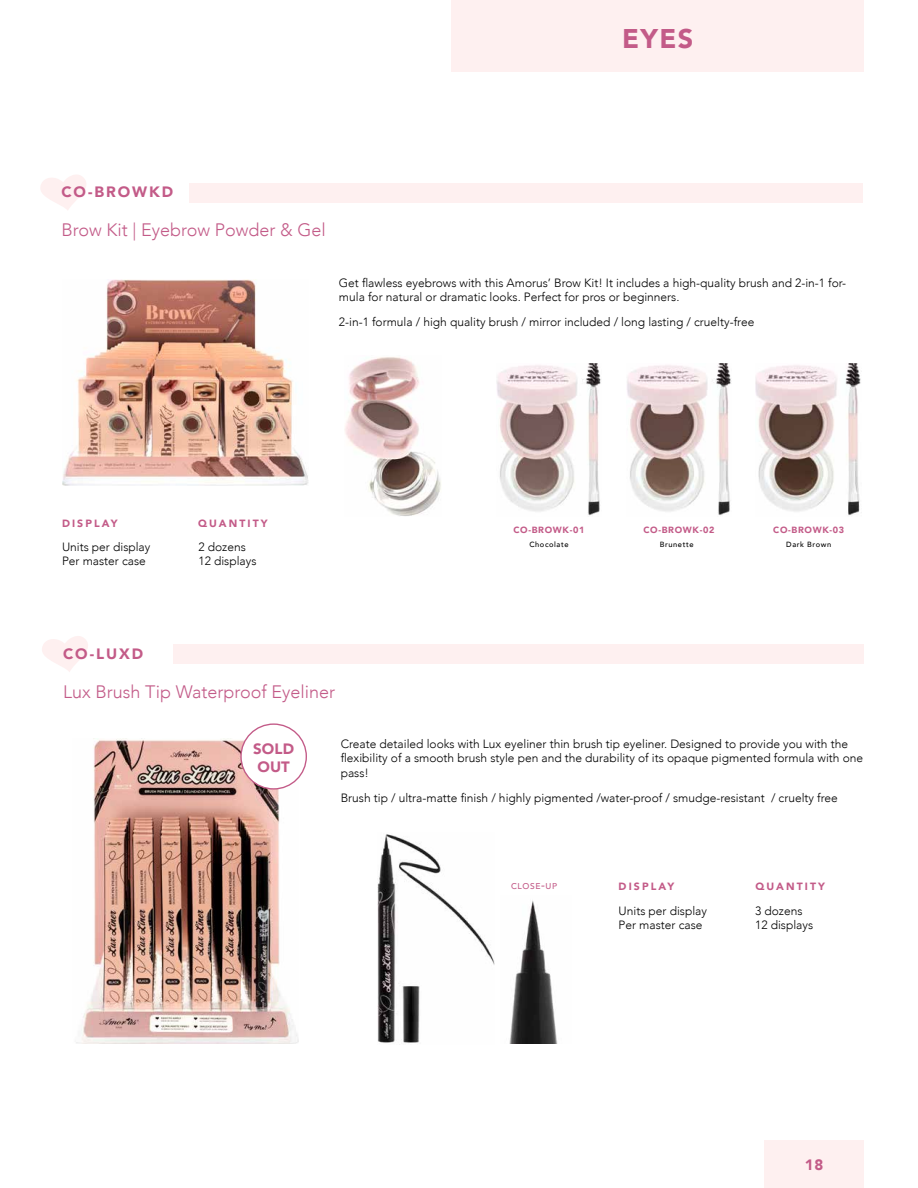
<style>
.page{position:relative;width:918px;height:1188px;background:#fff}
.page>*{position:absolute;margin:0;border:0;box-sizing:border-box;transform-origin:0 0}
.t1{font:900 27px "Avenir";color:#c35b88}
.t2{font:300 18px "Avenir";color:#c35b88}
.t3{font:900 15px/18px "Avenir";letter-spacing:.13em;color:#c35b88}
.t4{font:300 12px/14.4px "Avenir";color:#000}
.t5{font:900 10.5px "Avenir";letter-spacing:.2em;color:#c35b88}
.t6{font:900 9px "Avenir";letter-spacing:.075em;color:#c35b88}
.t7{font:500 8.4px "Avenir";letter-spacing:.07em;color:#c35b88}
.t8{font:500 7.5px "Avenir";letter-spacing:.075em;color:#000}
.s1{font-size:12px}
</style>
<div class="page">
<div style="left:764px;top:1141px;width:100px;height:47px;background:#fef0f0"></div>
<div style="left:451px;top:0;width:413px;height:72px;background:#fef0f0"></div>
<div style="left:174px;top:645px;width:690px;height:19px;background:#fef0f0"></div>
<svg style="left:42px;top:636px;width:46px;height:36px"></svg>
<img style="left:76px;top:739px;width:223px;height:304px">
<img style="left:377px;top:834px;width:118px;height:209px">
<img style="left:509px;top:900px;width:49px;height:143px">
<div style="left:241px;top:724px;width:65px;height:65px;background:#fff;border-radius:50%"></div>
<div style="left:240px;top:723px;width:67px;height:67px;border:1px solid #c35b88;border-radius:50%"></div>
<svg style="left:40px;top:175px;width:46px;height:35px"></svg>
<div style="left:189px;top:183px;width:673px;height:19px;background:#fef0f0"></div>
<img style="left:62px;top:280px;width:246px;height:205px">
<img style="left:497px;top:363px;width:104px;height:153px">
<img style="left:627px;top:363px;width:104px;height:152px">
<img style="left:756px;top:363px;width:105px;height:153px">
<img style="left:344px;top:357px;width:97px;height:159px">
<h1 class="t1" style="left:622px;top:15px;width:73px">EYES</h1>
<p class="t3" style="left:61px;top:183px;width:113px">CO-BROWKD</p>
<h2 class="t2" style="left:61px;top:219px;width:266px">Brow Kit | Eyebrow Powder &amp; Gel</h2>
<p class="t4" style="left:339px;top:276px;width:509px">Get flawless eyebrows with this Amorus’ Brow Kit! It includes a high-quality brush and 2-in-1 for&shy;mula for natural or dramatic looks. Perfect for pros or beginners.</p>
<p class="t4" style="left:339px;top:315px;width:417px">2-in-1 formula / high quality brush / mirror included / long lasting / cruelty-free</p>
<p class="t5" style="left:62px;top:514px;width:57px">DISPLAY</p>
<p class="t5" style="left:198px;top:514px;width:71px">QUANTITY</p>
<p class="t4" style="left:62px;top:540px;width:90px">Units per display</p>
<p class="t4" style="left:199px;top:540px;width:49px">2 dozens</p>
<p class="t4" style="left:62px;top:554px;width:85px">Per master case</p>
<p class="t4" style="left:199px;top:554px;width:60px">12 displays</p>
<p class="t6" style="left:513px;top:522px;width:73px">CO-BROWK-01</p>
<p class="t6" style="left:643px;top:522px;width:73px">CO-BROWK-02</p>
<p class="t6" style="left:773px;top:522px;width:73px">CO-BROWK-03</p>
<p class="t8" style="left:529px;top:537px;width:41px">Chocolate</p>
<p class="t8" style="left:660px;top:537px;width:35px">Brunette</p>
<p class="t8" style="left:786px;top:537px;width:46px">Dark Brown</p>
<p class="t3" style="left:63px;top:644px;width:82px">CO-LUXD</p>
<h2 class="t2" style="left:63px;top:681px;width:274px">Lux Brush Tip Waterproof Eyeliner</h2>
<p class="t3" style="left:253px;top:740px;width:42px">SOLD<br>OUT</p>
<p class="t4" style="left:341px;top:737px;width:524px">Create detailed looks with Lux eyeliner thin brush tip eyeliner. Designed to provide you with the flexibility of a smooth brush style pen and the durability of its opaque pigmented formula with one pass!</p>
<p class="t4" style="left:341px;top:790px;width:499px">Brush tip / ultra-matte finish / highly pigmented /water-proof / smudge-resistant / cruelty free</p>
<p class="t7" style="left:511px;top:879px;width:47px">CLOSE<span class="s1">-</span>UP</p>
<p class="t5" style="left:619px;top:878px;width:57px">DISPLAY</p>
<p class="t5" style="left:755px;top:878px;width:71px">QUANTITY</p>
<p class="t4" style="left:619px;top:903px;width:90px">Units per display</p>
<p class="t4" style="left:755px;top:903px;width:49px">3 dozens</p>
<p class="t4" style="left:619px;top:918px;width:85px">Per master case</p>
<p class="t4" style="left:755px;top:918px;width:60px">12 displays</p>
<p class="t3" style="left:805px;top:1156px;width:20px">18</p>
</div>
